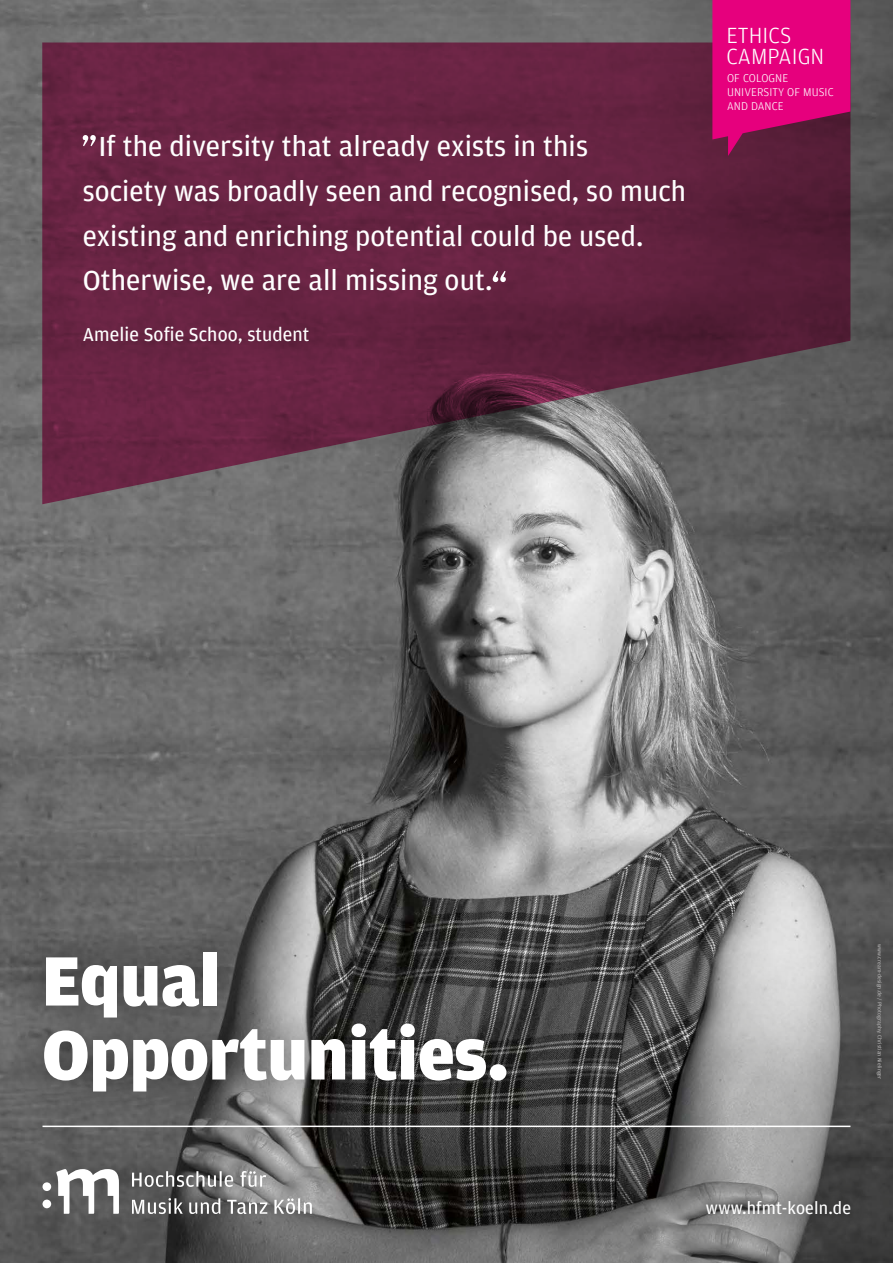
<style>
.page{position:relative;width:893px;height:1263px;background:#fff}
.page>*{position:absolute;margin:0;border:0;box-sizing:border-box;transform-origin:0 0}
.t1{font:900 73.95px "Amplitude";letter-spacing:-.005em;color:#fff}
.t2{font:29.25px/44.6px "Amplitude";letter-spacing:.005em;color:#fff}
.t3{font:300 23.25px/21px "Amplitude";letter-spacing:.005em;color:#fff}
.t4{font:19.8px "Amplitude";letter-spacing:.005em;color:#fff}
.t5{font:18px "Amplitude";letter-spacing:.01em;color:#fff}
.t6{font:300 12px/14px "Amplitude";letter-spacing:.005em;color:#fff}
.Fliesstext{font:5.7px "Amplitude";letter-spacing:.01em;color:#b3b2b2}
</style>
<div class="page">
<img style="left:0;top:0;width:893px;height:1263px">
<svg style="left:437px;top:904px;width:456px;height:359px;background:#686868"></svg>
<svg style="left:42px;top:43px;width:808px;height:461px;background:#67314a"></svg>
<div style="left:686px;top:1181px;width:185px;height:54px;background:#000;opacity:.75"></div>
<svg style="left:132px;top:1171px;width:134px;height:16px"></svg>
<svg style="left:132px;top:1198px;width:180px;height:16px"></svg>
<svg style="left:56px;top:1169px;width:63px;height:45px"></svg>
<div style="left:43px;top:1182px;width:8px;height:9px;background:#fff;border-radius:50%"></div>
<div style="left:43px;top:1199px;width:8px;height:9px;background:#fff;border-radius:50%"></div>
<hr style="left:43px;top:1125px;width:807px;height:2px;background:#fff">
<div style="left:6px;top:915px;width:537px;height:214px;background:#000;opacity:.4"></div>
<svg style="left:712px;top:0;width:138px;height:156px;background:#ca056f"></svg>
<svg style="left:83px;top:135px;width:13px;height:11px"></svg>
<svg style="left:493px;top:271px;width:13px;height:11px"></svg>
<p class="t2" style="left:98px;top:124px;width:491px">If the diversity that already exists in this</p>
<p class="t2" style="left:83px;top:169px;width:605px">society was broadly seen and recognised, so much existing and enriching potential could be used.<br>Otherwise, we are all missing out.</p>
<p class="t4" style="left:83px;top:324px;width:228px">Amelie Sofie Schoo, student</p>
<p class="t3" style="left:726px;top:24px;width:100px">ETHICS<br>CAMPAIGN</p>
<p class="t6" style="left:727px;top:71px;width:63px">OF COLOGNE</p>
<p class="t6" style="left:727px;top:85px;width:108px">UNIVERSITY OF MUSIC<br>AND DANCE</p>
<p class="t1" style="left:42px;top:940px;width:180px">Equal</p>
<p class="t1" style="left:42px;top:1014px;width:469px">Opportunities.</p>
<p class="Fliesstext" style="left:883px;top:944px;width:136px;rotate:90deg">www.cream-design.de / Photography: Christian Nielinger</p>
<p class="t5" style="left:706px;top:1198px;width:147px">www.hfmt-koeln.de</p>
</div>
